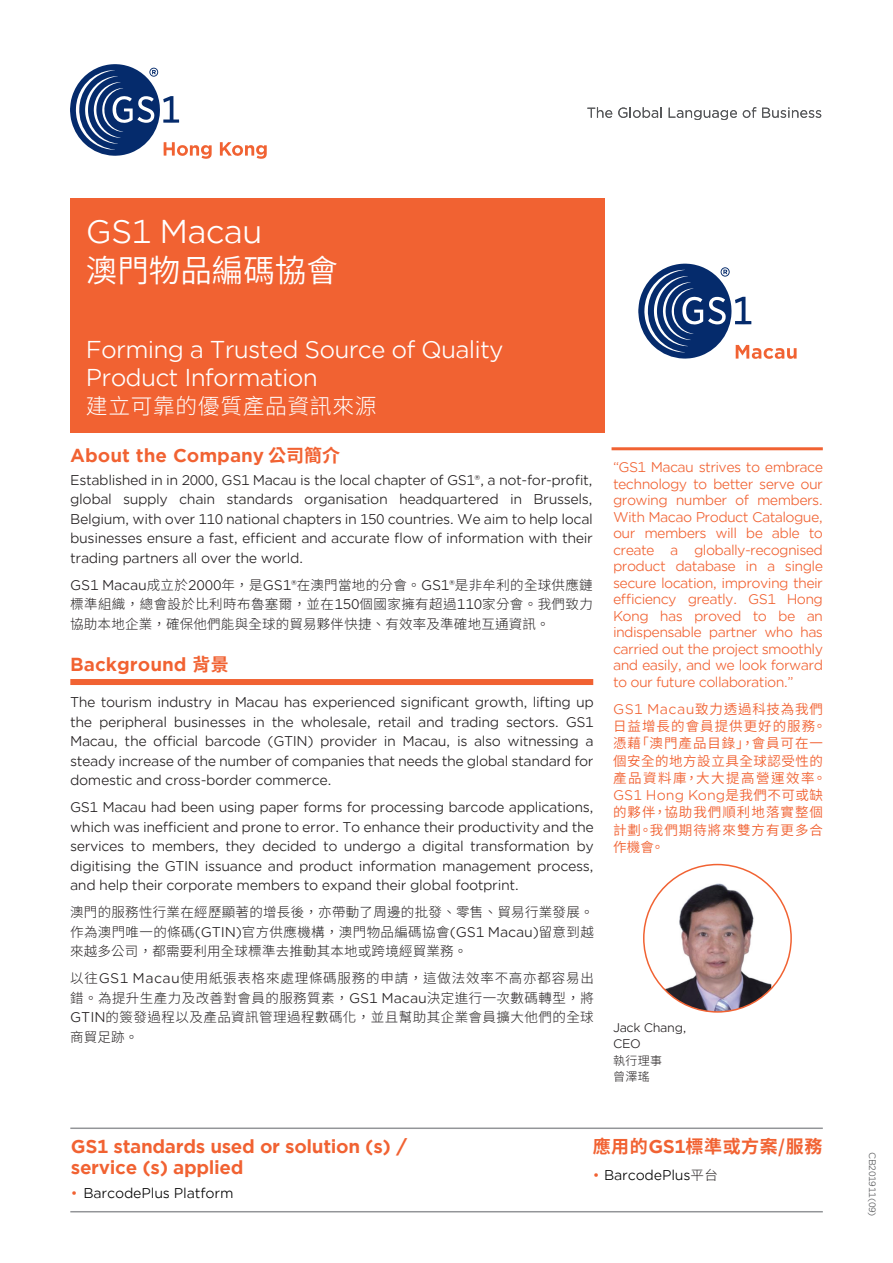
<style>
.page{position:relative;width:893px;height:1263px;background:#fff}
.page>*{position:absolute;margin:0;border:0;box-sizing:border-box;transform-origin:0 0}
.t1{font:31.5px "Gotham Office";letter-spacing:-.03em;color:#fff}
.t2{font:31.5px "Source Han Sans TW";color:#fff}
.t3{font:23.25px/27.9px "Gotham Office";letter-spacing:-.035em;color:#fff}
.t4{font:300 21.75px "Source Han Sans TW";letter-spacing:.03em;color:#fff}
.t5{font:700 18px/21.6px "Gotham Office";letter-spacing:-.02em;color:#f16232}
.t6{font:700 18px "Gotham Office";color:#f16232}
.t7{font:700 18px "Source Han Sans TW";letter-spacing:.03em;color:#f16232}
.t8{font:13.5px/19.5px "Gotham Office";letter-spacing:-.03em;color:#231f20;text-align:justify}
.t9{font:300 13.5px/19.5px "Source Han Sans TW";letter-spacing:.025em;color:#231f20;text-align:justify}
.t10{font:13.5px/16.5px "Gotham Office";letter-spacing:-.045em;color:#f16232;text-align:justify}
.t11{font:13.5px/17.2px "Source Han Sans TW";letter-spacing:.075em;color:#f16232}
.t12{font:13.5px "Gotham Office";letter-spacing:-.015em;color:#030303}
.t13{font:13.5px "Gotham Office";letter-spacing:.005em;color:#f16232}
.t14{font:12px/16.5px "Gotham Office";letter-spacing:-.03em;color:#231f20}
.t15{font:300 12px/16.5px "Source Han Sans TW";letter-spacing:.03em;color:#231f20}
.t16{font:9px "Gotham Office";letter-spacing:-.03em;color:#57585a}
.s1{font-family:"Source Han Sans TW"}
.s2{font-family:"Gotham Office";font-weight:400}
.s3{font-family:"Gotham Office"}
.s4{color:#f16232}
.s5{font-family:"Source Han Sans TW";font-weight:300;color:#231f20}
</style>
<div class="page">
<svg style="left:587px;top:107px;width:25px;height:11px"></svg>
<svg style="left:618px;top:107px;width:44px;height:11px"></svg>
<svg style="left:669px;top:108px;width:68px;height:12px"></svg>
<svg style="left:743px;top:107px;width:13px;height:11px"></svg>
<svg style="left:762px;top:107px;width:59px;height:11px"></svg>
<div style="left:70px;top:198px;width:535px;height:234px;background:#f16232"></div>
<hr style="left:612px;top:447px;width:211px;height:3px;background:#f16232">
<svg style="left:220px;top:142px;width:47px;height:17px"></svg>
<svg style="left:70px;top:64px;width:142px;height:95px"></svg>
<div style="left:70px;top:679px;width:523px;height:6px;background:#f16232"></div>
<hr style="left:70px;top:1127px;width:753px;height:2px;background:#939598">
<hr style="left:70px;top:1211px;width:753px;height:1px;background:#939598">
<img style="left:662px;top:879px;width:109px;height:133px">
<svg style="left:638px;top:264px;width:159px;height:95px"></svg>
<h1 class="t1" style="left:86px;top:210px;width:178px">GS1 Macau</h1>
<h1 class="t2" style="left:86px;top:252px;width:254px">澳門物品編碼協會</h1>
<h2 class="t3" style="left:86px;top:335px;width:419px">Forming a Trusted Source of Quality<br>Product Information</h2>
<h3 class="t4" style="left:86px;top:394px;width:292px">建立可靠的優質產品資訊來源</h3>
<h3 class="t6" style="left:70px;top:443px;width:271px">About the Company <span class="s1">公司簡介</span></h3>
<p class="t8" style="left:70px;top:470px;width:524px">Established in in 2000, GS1 Macau is the local chapter of GS1®, a not-for-profit, global supply chain standards organisation headquartered in Brussels, Belgium, with over 110 national chapters in 150 countries. We aim to help local businesses ensure a fast, efficient and accurate flow of information with their trading partners all over the world.</p>
<p class="t9" style="left:70px;top:575px;width:524px"><span class="s2">GS1 Macau</span>成立於<span class="s2">2000</span>年，是<span class="s2">GS1®</span>在澳門當地的分會。<span class="s2">GS1®</span>是非牟利的全球供應鏈標準組織，總會設於比利時布魯塞爾，並在<span class="s2">150</span>個國家擁有超過<span class="s2">110</span>家分會。我們致力協助本地企業，確保他們能與全球的貿易夥伴快捷、有效率及準確地互通資訊。</p>
<h3 class="t6" style="left:70px;top:652px;width:160px">Background <span class="s1">背景</span></h3>
<p class="t8" style="left:70px;top:692px;width:525px">The tourism industry in Macau has experienced significant growth, lifting up the peripheral businesses in the wholesale, retail and trading sectors. GS1<br>Macau, the official barcode (GTIN) provider in Macau, is also witnessing a steady increase of the number of companies that needs the global standard for domestic and cross-border commerce.</p>
<p class="t8" style="left:70px;top:797px;width:525px">GS1 Macau had been using paper forms for processing barcode applications, which was inefficient and prone to error. To enhance their productivity and the services to members, they decided to undergo a digital transformation by digitising the GTIN issuance and product information management process, and help their corporate members to expand their global footprint.</p>
<p class="t9" style="left:70px;top:903px;width:525px">澳門的服務性行業在經歷顯著的增長後，亦帶動了周邊的批發、零售、貿易行業發展。作為澳門唯一的條碼<span class="s2">(GTIN)</span>官方供應機構，澳門物品編碼協會<span class="s2">(GS1 Macau)</span>留意到越來越多公司，都需要利用全球標準去推動其本地或跨境經貿業務。</p>
<p class="t9" style="left:70px;top:969px;width:525px">以往<span class="s2">GS1 Macau</span>使用紙張表格來處理條碼服務的申請，這做法效率不高亦都容易出錯。為提升生產力及改善對會員的服務質素，<span class="s2">GS1 Macau</span>決定進行一次數碼轉型，將<span class="s2">GTIN</span>的簽發過程以及產品資訊管理過程數碼化，並且幫助其企業會員擴大他們的全球商貿足跡。</p>
<p class="t10" style="left:613px;top:459px;width:212px">“GS1 Macau strives to embrace technology to better serve our growing number of members.<br>With Macao Product Catalogue, our members will be able to create a globally-recognised product database in a single secure location, improving their efficiency greatly. GS1 Hong Kong has proved to be an indispensable partner who has carried out the project smoothly and easily, and we look forward to our future collaboration.”</p>
<p class="t11" style="left:613px;top:700px;width:215px"><span class="s3">GS1 Macau</span>致力透過科技為我們日益增長的會員提供更好的服務。憑藉「澳門產品目錄」，會員可在一個安全的地方設立具全球認受性的產品資料庫，大大提高營運效率。</p>
<p class="t13" style="left:613px;top:786px;width:212px">GS1 Hong Kong<span class="s1">是我們不可或缺</span></p>
<p class="t11" style="left:613px;top:804px;width:212px;text-align:justify">的夥伴，協助我們順利地落實整個計劃。我們期待將來雙方有更多合作機會。</p>
<p class="t14" style="left:613px;top:1019px;width:75px">Jack Chang,<br>CEO</p>
<p class="t15" style="left:613px;top:1052px;width:51px">執行理事曾澤瑤</p>
<h3 class="t5" style="left:71px;top:1135px;width:338px">GS1 standards used or solution (s) / service (s) applied</h3>
<p class="t12" style="left:71px;top:1184px;width:164px"><span class="s4">•</span> BarcodePlus Platform</p>
<h3 class="t7" style="left:593px;top:1137px;width:231px">應用的<span class="s3">GS1</span>標準或方案/服務</h3>
<p class="t12" style="left:593px;top:1166px;width:127px"><span class="s4">•</span> BarcodePlus<span class="s5">平台</span></p>
<p class="t16" style="left:878px;top:1152px;width:66px;rotate:90deg">CB201911(09)</p>
</div>
